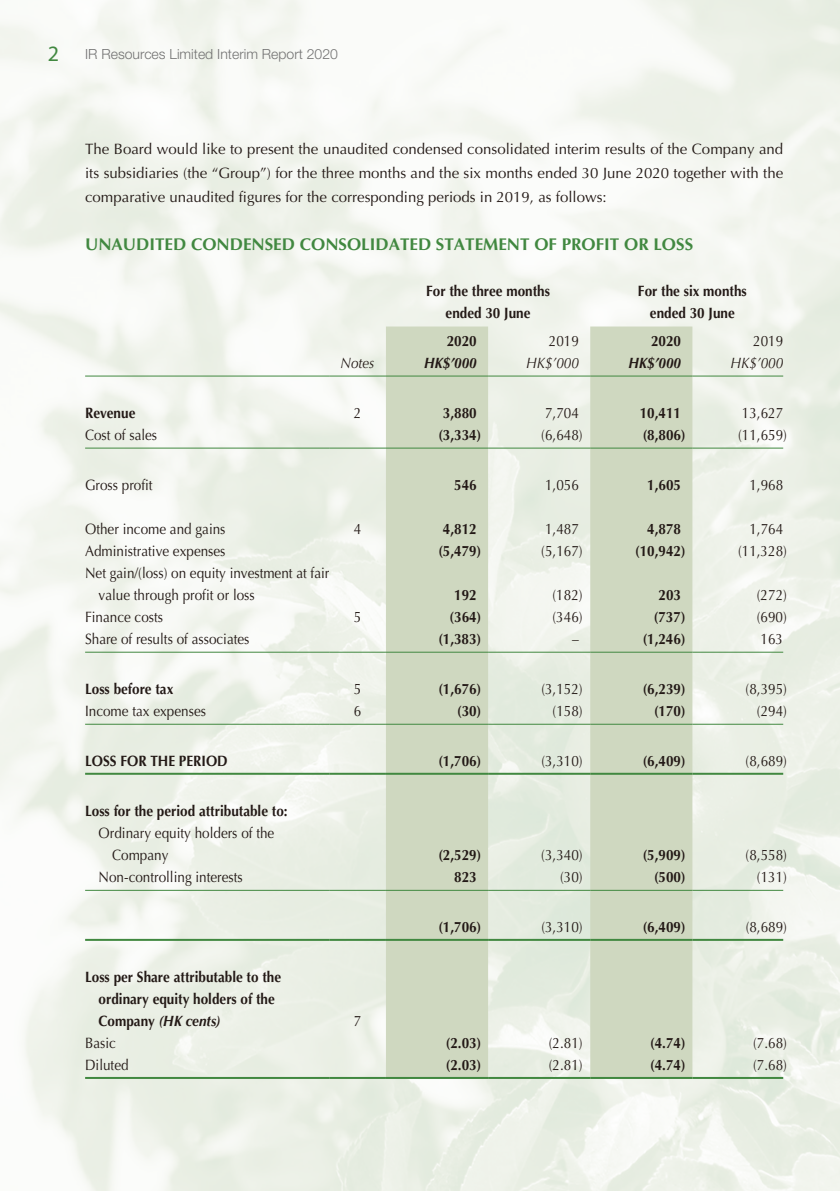
<style>
.page{position:relative;width:840px;height:1191px;background:#fff}
.page>*{position:absolute;margin:0;border:0;box-sizing:border-box;transform-origin:0 0}
.t1{font:700 17px "Optima LT Std";color:#418840}
.t2{font:15px/22px "Optima LT Std";color:#231916;scale:.9 1}
.t3{font:700 15px/22px "Optima LT Std";color:#231916;text-align:center;scale:.9 1}
.t4{font:15px/24px "Optima LT Std";color:#231916;text-align:justify}
.t5{font:italic 15px "Optima LT Std";color:#231916;scale:.9 1}
.t6{font:italic 700 15px "Optima LT Std";color:#231916;scale:.9 1}
.t7{font:300 14px "Helvetica Neue LT Std";color:#727272}
.s1{font-family:"Myriad Pro";font-weight:400;font-size:22px;color:#418840}
.s2{font-style:italic}
</style>
<div class="page">
<img style="left:0;top:0;width:839px;height:1191px">
<svg style="left:386px;top:326px;width:306px;height:751px;background:#d6dfcb"></svg>
<hr style="left:85px;top:375px;width:244px;height:1px;background:#418840">
<hr style="left:329px;top:375px;width:57px;height:1px;background:#418840">
<hr style="left:386px;top:375px;width:102px;height:1px;background:#418840">
<hr style="left:488px;top:375px;width:102px;height:1px;background:#418840">
<hr style="left:590px;top:375px;width:102px;height:1px;background:#418840">
<hr style="left:692px;top:375px;width:90px;height:1px;background:#418840">
<hr style="left:85px;top:447px;width:244px;height:1px;background:#418840">
<hr style="left:329px;top:447px;width:57px;height:1px;background:#418840">
<hr style="left:386px;top:447px;width:102px;height:1px;background:#418840">
<hr style="left:488px;top:447px;width:102px;height:1px;background:#418840">
<hr style="left:590px;top:447px;width:102px;height:1px;background:#418840">
<hr style="left:692px;top:447px;width:90px;height:1px;background:#418840">
<hr style="left:85px;top:651px;width:244px;height:1px;background:#418840">
<hr style="left:329px;top:651px;width:57px;height:1px;background:#418840">
<hr style="left:386px;top:651px;width:102px;height:1px;background:#418840">
<hr style="left:488px;top:651px;width:102px;height:1px;background:#418840">
<hr style="left:590px;top:651px;width:102px;height:1px;background:#418840">
<hr style="left:692px;top:651px;width:90px;height:1px;background:#418840">
<hr style="left:85px;top:723px;width:244px;height:1px;background:#418840">
<hr style="left:329px;top:723px;width:57px;height:1px;background:#418840">
<hr style="left:386px;top:723px;width:102px;height:1px;background:#418840">
<hr style="left:488px;top:723px;width:102px;height:1px;background:#418840">
<hr style="left:590px;top:723px;width:102px;height:1px;background:#418840">
<hr style="left:692px;top:723px;width:90px;height:1px;background:#418840">
<hr style="left:85px;top:772px;width:244px;height:2px;background:#418840">
<hr style="left:329px;top:772px;width:57px;height:2px;background:#418840">
<hr style="left:386px;top:772px;width:102px;height:2px;background:#418840">
<hr style="left:488px;top:772px;width:102px;height:2px;background:#418840">
<hr style="left:590px;top:772px;width:102px;height:2px;background:#418840">
<hr style="left:692px;top:772px;width:90px;height:2px;background:#418840">
<hr style="left:85px;top:890px;width:244px;height:1px;background:#418840">
<hr style="left:329px;top:890px;width:57px;height:1px;background:#418840">
<hr style="left:386px;top:890px;width:102px;height:1px;background:#418840">
<hr style="left:488px;top:890px;width:102px;height:1px;background:#418840">
<hr style="left:590px;top:890px;width:102px;height:1px;background:#418840">
<hr style="left:692px;top:890px;width:90px;height:1px;background:#418840">
<hr style="left:85px;top:939px;width:244px;height:2px;background:#418840">
<hr style="left:329px;top:939px;width:57px;height:2px;background:#418840">
<hr style="left:386px;top:939px;width:102px;height:2px;background:#418840">
<hr style="left:488px;top:939px;width:102px;height:2px;background:#418840">
<hr style="left:590px;top:939px;width:102px;height:2px;background:#418840">
<hr style="left:692px;top:939px;width:90px;height:2px;background:#418840">
<hr style="left:85px;top:1077px;width:244px;height:2px;background:#418840">
<hr style="left:329px;top:1077px;width:57px;height:2px;background:#418840">
<hr style="left:386px;top:1077px;width:102px;height:2px;background:#418840">
<hr style="left:488px;top:1077px;width:102px;height:2px;background:#418840">
<hr style="left:590px;top:1077px;width:102px;height:2px;background:#418840">
<hr style="left:692px;top:1077px;width:90px;height:2px;background:#418840">
<p class="t7" style="left:48px;top:45px;width:291px"><span class="s1">2</span> IR Resources Limited Interim Report 2020</p>
<p class="t4" style="left:85px;top:137px;width:699px">The Board would like to present the unaudited condensed consolidated interim results of the Company and its subsidiaries (the “Group”) for the three months and the six months ended 30 June 2020 together with the comparative unaudited figures for the corresponding periods in 2019, as follows:</p>
<p class="t1" style="left:85px;top:235px;width:609px">UNAUDITED CONDENSED CONSOLIDATED STATEMENT OF PROFIT OR LOSS</p>
<p class="t3" style="left:426px;top:280px;width:139px">For the three months ended 30 June</p>
<p class="t3" style="left:637px;top:280px;width:122px">For the six months ended 30 June</p>
<p class="t3" style="left:446px;top:330px;width:35px">2020</p>
<p class="t2" style="left:548px;top:330px;width:35px">2019</p>
<p class="t3" style="left:650px;top:330px;width:35px">2020</p>
<p class="t2" style="left:752px;top:330px;width:35px">2019</p>
<p class="t5" style="left:340px;top:354px;width:39px">Notes</p>
<p class="t6" style="left:424px;top:354px;width:60px">HK$’000</p>
<p class="t5" style="left:525px;top:354px;width:60px">HK$’000</p>
<p class="t6" style="left:628px;top:354px;width:60px">HK$’000</p>
<p class="t5" style="left:730px;top:354px;width:60px">HK$’000</p>
<p class="t3" style="left:85px;top:402px;width:57px">Revenue</p>
<p class="t2" style="left:353px;top:402px;width:10px">2</p>
<p class="t3" style="left:442px;top:402px;width:39px">3,880</p>
<p class="t2" style="left:544px;top:402px;width:39px">7,704</p>
<p class="t3" style="left:639px;top:402px;width:47px">10,411</p>
<p class="t2" style="left:741px;top:402px;width:47px">13,627</p>
<p class="t2" style="left:85px;top:424px;width:82px">Cost of sales</p>
<p class="t3" style="left:438px;top:424px;width:49px">(3,334)</p>
<p class="t2" style="left:541px;top:424px;width:47px">(6,648)</p>
<p class="t3" style="left:642px;top:424px;width:49px">(8,806)</p>
<p class="t2" style="left:737px;top:424px;width:56px">(11,659)</p>
<p class="t2" style="left:85px;top:474px;width:77px">Gross profit</p>
<p class="t3" style="left:454px;top:474px;width:27px">546</p>
<p class="t2" style="left:544px;top:474px;width:39px">1,056</p>
<p class="t3" style="left:647px;top:474px;width:39px">1,605</p>
<p class="t2" style="left:749px;top:474px;width:39px">1,968</p>
<p class="t2" style="left:85px;top:518px;width:157px">Other income and gains</p>
<p class="t2" style="left:353px;top:518px;width:10px">4</p>
<p class="t3" style="left:442px;top:518px;width:39px">4,812</p>
<p class="t2" style="left:544px;top:518px;width:39px">1,487</p>
<p class="t3" style="left:647px;top:518px;width:39px">4,878</p>
<p class="t2" style="left:749px;top:518px;width:39px">1,764</p>
<p class="t2" style="left:85px;top:540px;width:157px">Administrative expenses</p>
<p class="t3" style="left:438px;top:540px;width:49px">(5,479)</p>
<p class="t2" style="left:541px;top:540px;width:47px">(5,167)</p>
<p class="t3" style="left:635px;top:540px;width:57px">(10,942)</p>
<p class="t2" style="left:737px;top:540px;width:56px">(11,328)</p>
<p class="t2" style="left:98px;top:562px;width:258px;text-indent:-13px">Net gain/(loss) on equity investment at fair value through profit or loss</p>
<p class="t3" style="left:454px;top:584px;width:27px">192</p>
<p class="t2" style="left:552px;top:584px;width:35px">(182)</p>
<p class="t3" style="left:658px;top:584px;width:27px">203</p>
<p class="t2" style="left:756px;top:584px;width:35px">(272)</p>
<p class="t2" style="left:85px;top:606px;width:88px">Finance costs</p>
<p class="t2" style="left:353px;top:606px;width:10px">5</p>
<p class="t3" style="left:449px;top:606px;width:37px">(364)</p>
<p class="t2" style="left:552px;top:606px;width:35px">(346)</p>
<p class="t3" style="left:653px;top:606px;width:37px">(737)</p>
<p class="t2" style="left:756px;top:606px;width:35px">(690)</p>
<p class="t2" style="left:85px;top:628px;width:184px">Share of results of associates</p>
<p class="t3" style="left:438px;top:628px;width:49px">(1,383)</p>
<p class="t2" style="left:571px;top:628px;width:9px">–</p>
<p class="t3" style="left:642px;top:628px;width:49px">(1,246)</p>
<p class="t2" style="left:760px;top:628px;width:27px">163</p>
<p class="t3" style="left:85px;top:678px;width:100px">Loss before tax</p>
<p class="t2" style="left:353px;top:678px;width:10px">5</p>
<p class="t3" style="left:438px;top:678px;width:49px">(1,676)</p>
<p class="t2" style="left:541px;top:678px;width:47px">(3,152)</p>
<p class="t3" style="left:642px;top:678px;width:49px">(6,239)</p>
<p class="t2" style="left:745px;top:678px;width:47px">(8,395)</p>
<p class="t2" style="left:85px;top:700px;width:136px">Income tax expenses</p>
<p class="t2" style="left:353px;top:700px;width:10px">6</p>
<p class="t3" style="left:457px;top:700px;width:28px">(30)</p>
<p class="t2" style="left:552px;top:700px;width:35px">(158)</p>
<p class="t3" style="left:653px;top:700px;width:37px">(170)</p>
<p class="t2" style="left:756px;top:700px;width:35px">(294)</p>
<p class="t3" style="left:85px;top:750px;width:160px">LOSS FOR THE PERIOD</p>
<p class="t3" style="left:438px;top:750px;width:49px">(1,706)</p>
<p class="t2" style="left:541px;top:750px;width:47px">(3,310)</p>
<p class="t3" style="left:642px;top:750px;width:49px">(6,409)</p>
<p class="t2" style="left:745px;top:750px;width:47px">(8,689)</p>
<p class="t3" style="left:85px;top:800px;width:226px">Loss for the period attributable to:</p>
<p class="t2" style="left:112px;top:822px;width:182px;text-indent:-13px">Ordinary equity holders of the<br>Company</p>
<p class="t3" style="left:438px;top:844px;width:49px">(2,529)</p>
<p class="t2" style="left:541px;top:844px;width:47px">(3,340)</p>
<p class="t3" style="left:642px;top:844px;width:49px">(5,909)</p>
<p class="t2" style="left:745px;top:844px;width:47px">(8,558)</p>
<p class="t2" style="left:99px;top:866px;width:162px">Non-controlling interests</p>
<p class="t3" style="left:454px;top:866px;width:27px">823</p>
<p class="t2" style="left:559px;top:866px;width:27px">(30)</p>
<p class="t3" style="left:653px;top:866px;width:37px">(500)</p>
<p class="t2" style="left:756px;top:866px;width:35px">(131)</p>
<p class="t3" style="left:438px;top:916px;width:49px">(1,706)</p>
<p class="t2" style="left:541px;top:916px;width:47px">(3,310)</p>
<p class="t3" style="left:642px;top:916px;width:49px">(6,409)</p>
<p class="t2" style="left:745px;top:916px;width:47px">(8,689)</p>
<p class="t3" style="left:99px;top:966px;width:204px;text-align:left;text-indent:-13px">Loss per Share attributable to the ordinary equity holders of the<br>Company <span class="s2">(HK cents)</span></p>
<p class="t2" style="left:353px;top:1010px;width:10px">7</p>
<p class="t2" style="left:85px;top:1032px;width:36px">Basic</p>
<p class="t3" style="left:445px;top:1032px;width:41px">(2.03)</p>
<p class="t2" style="left:548px;top:1032px;width:39px">(2.81)</p>
<p class="t3" style="left:650px;top:1032px;width:41px">(4.74)</p>
<p class="t2" style="left:752px;top:1032px;width:39px">(7.68)</p>
<p class="t2" style="left:85px;top:1054px;width:50px">Diluted</p>
<p class="t3" style="left:445px;top:1054px;width:41px">(2.03)</p>
<p class="t2" style="left:548px;top:1054px;width:39px">(2.81)</p>
<p class="t3" style="left:650px;top:1054px;width:41px">(4.74)</p>
<p class="t2" style="left:752px;top:1054px;width:39px">(7.68)</p>
</div>
